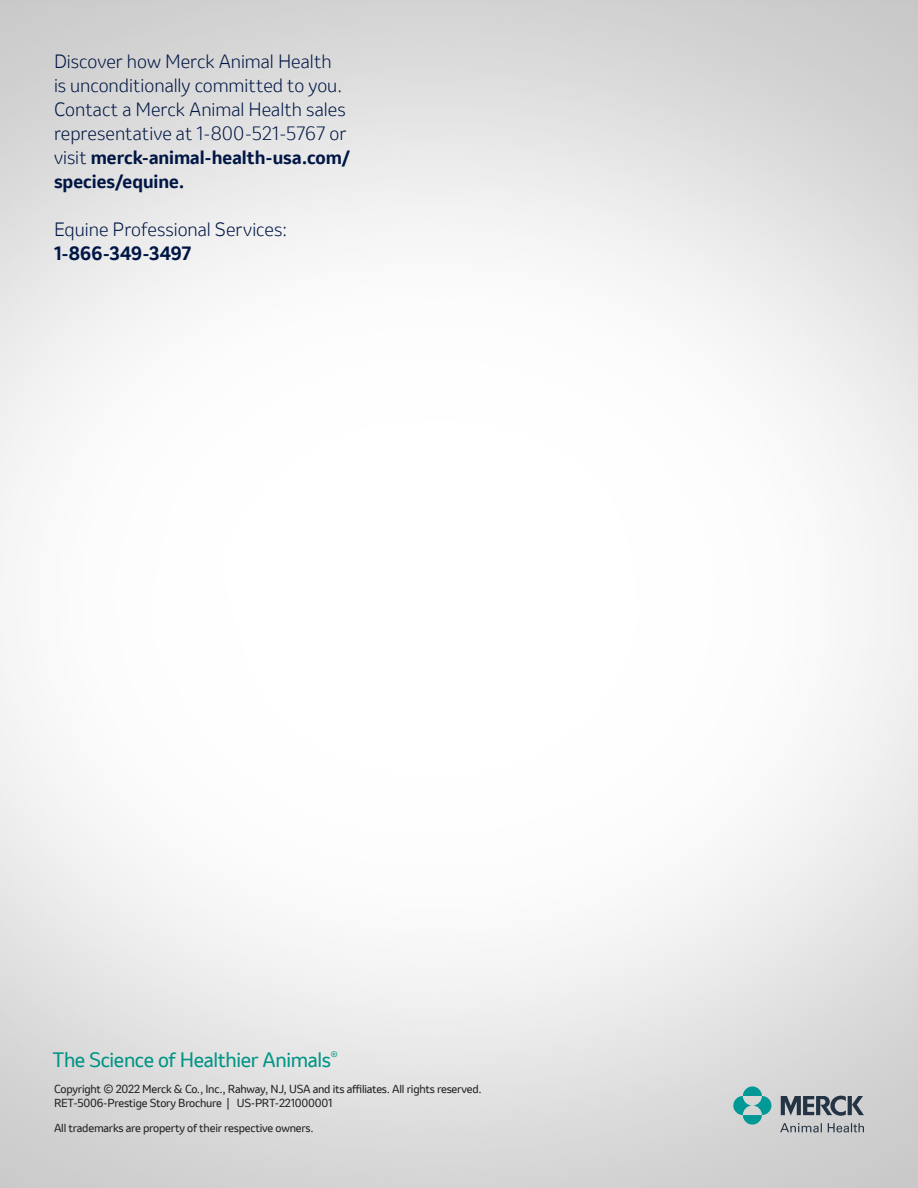
<style>
.page{position:relative;width:918px;height:1188px;background:#fff}
.page>*{position:absolute;margin:0;border:0;box-sizing:border-box;transform-origin:0 0}
.t1{font:19.5px "Invention";letter-spacing:-.02em;color:#009485}
.t2{font:300 18px/24px "Invention";color:#001644}
.t3{font:700 18px "Invention";letter-spacing:.005em;color:#001644}
.t4{font:10.95px/13.5px "Invention";letter-spacing:-.02em;color:#231f20}
.s1{font-weight:700}
</style>
<div class="page">
<svg style="left:733px;top:1086px;width:38px;height:39px"></svg>
<svg style="left:780px;top:1096px;width:84px;height:36px;background:#90969c"></svg>
<p class="t2" style="left:54px;top:49px;width:298px">Discover how Merck Animal Health<br>is unconditionally committed to you.<br>Contact a Merck Animal Health sales representative at 1-800-521-5767 or visit <span class="s1">merck-animal-health-usa.com/ species/equine.</span></p>
<p class="t2" style="left:54px;top:217px;width:235px">Equine Professional Services:</p>
<p class="t3" style="left:54px;top:240px;width:139px">1-866-349-3497</p>
<p class="t1" style="left:52px;top:1046px;width:287px">The Science of Healthier Animals<sup>®</sup></p>
<p class="t4" style="left:54px;top:1082px;width:429px">Copyright © 2022 Merck &amp; Co., Inc., Rahway, NJ, USA and its affiliates. All rights reserved.<br>RET-5006-Prestige Story Brochure | US-PRT-221000001</p>
<p class="t4" style="left:54px;top:1122px;width:261px">All trademarks are property of their respective owners.</p>
</div>
